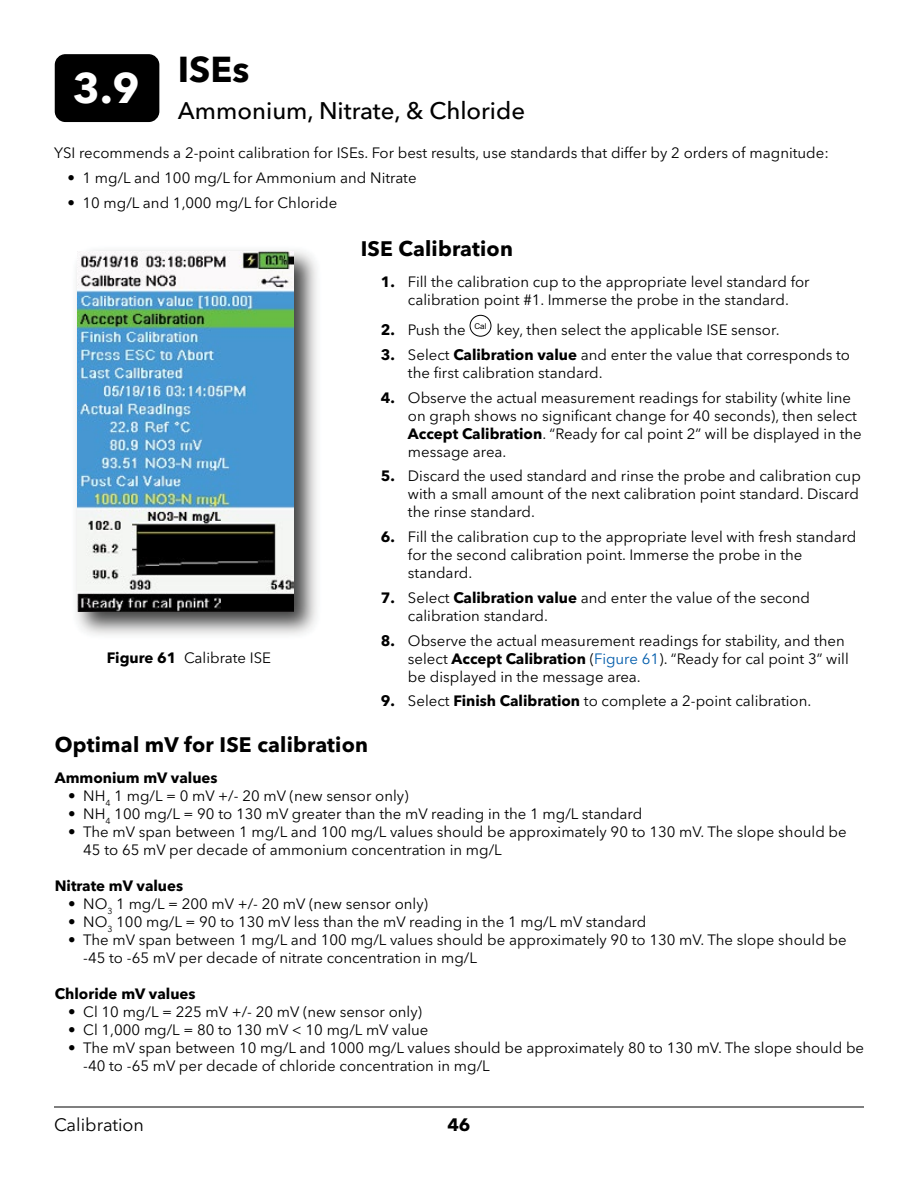
<style>
.page{position:relative;width:918px;height:1188px;background:#fff}
.page>*{position:absolute;margin:0;border:0;box-sizing:border-box;transform-origin:0 0}
.t1{font:700 42px "Avenir Next LT Pro";color:#fff}
.t2{font:700 36px "Avenir Next LT Pro";color:#000}
.t3{font:500 24px "Avenir Next LT Pro";color:#000}
.t4{font:700 21px "Avenir Next LT Pro";letter-spacing:.01em;color:#000}
.t5{font:18px "Avenir Next LT Pro";letter-spacing:-.005em;color:#000}
.t6{font:700 18px "Avenir Next LT Pro";color:#000}
.t7{font:15px/18px "Avenir Next LT Pro";color:#000}
.t8{font:700 15px "Avenir Next LT Pro";color:#000}
.s1{font-weight:700}
.s2{color:#005cab}
</style>
<div class="page">
<hr style="left:54px;top:1107px;width:810px;height:1px;background:#000">
<div style="left:56px;top:55px;width:103px;height:66px;background:#000;border-radius:10px"></div>
<div style="left:55px;top:54px;width:104px;height:68px;border:2px solid #000;border-radius:10px"></div>
<div style="left:470px;top:315px;width:21px;height:22px;border:1px solid #000;border-radius:50%"></div>
<img style="left:76px;top:250px;width:241px;height:385px">
<img style="left:78px;top:252px;width:216px;height:360px">
<h2 class="t2" style="left:178px;top:47px;width:73px">ISEs</h2>
<h3 class="t3" style="left:178px;top:96px;width:349px">Ammonium, Nitrate, &amp; Chloride</h3>
<p class="t7" style="left:54px;top:144px;width:776px">YSI recommends a 2-point calibration for ISEs. For best results, use standards that differ by 2 orders of magnitude:</p>
<p class="t7" style="left:68px;top:169px;width:351px">• 1 mg/L and 100 mg/L for Ammonium and Nitrate</p>
<p class="t7" style="left:68px;top:194px;width:271px">• 10 mg/L and 1,000 mg/L for Chloride</p>
<h3 class="t4" style="left:361px;top:235px;width:154px">ISE Calibration</h3>
<p class="t7" style="left:381px;top:273px;width:430px;text-align:center"><span class="s1">1.</span> Fill the calibration cup to the appropriate level standard for calibration point #1. Immerse the probe in the standard.</p>
<p class="t7" style="left:381px;top:321px;width:400px"><span class="s1">2.</span> Push the <sup>Cal</sup> key, then select the applicable ISE sensor.</p>
<p class="t7" style="left:408px;top:346px;width:444px;text-indent:-27px"><span class="s1">3.</span> Select <span class="s1">Calibration value</span> and enter the value that corresponds to the first calibration standard.</p>
<p class="t7" style="left:408px;top:388px;width:455px;text-indent:-27px"><span class="s1">4.</span> Observe the actual measurement readings for stability (white line on graph shows no significant change for 40 seconds), then select <span class="s1">Accept Calibration</span>. “Ready for cal point 2” will be displayed in the message area.</p>
<p class="t7" style="left:408px;top:467px;width:454px;text-indent:-27px"><span class="s1">5.</span> Discard the used standard and rinse the probe and calibration cup with a small amount of the next calibration point standard. Discard the rinse standard.</p>
<p class="t7" style="left:408px;top:528px;width:450px;text-indent:-27px"><span class="s1">6.</span> Fill the calibration cup to the appropriate level with fresh standard for the second calibration point. Immerse the probe in the standard.</p>
<p class="t7" style="left:408px;top:589px;width:404px;text-indent:-27px"><span class="s1">7.</span> Select <span class="s1">Calibration value</span> and enter the value of the second calibration standard.</p>
<p class="t7" style="left:408px;top:631px;width:442px;text-indent:-27px"><span class="s1">8.</span> Observe the actual measurement readings for stability, and then select <span class="s1">Accept Calibration</span> (<span class="s2">Figure 61</span>). “Ready for cal point 3” will be displayed in the message area.</p>
<p class="t7" style="left:381px;top:692px;width:432px"><span class="s1">9.</span> Select <span class="s1">Finish Calibration</span> to complete a 2-point calibration.</p>
<h1 class="t1" style="left:73px;top:63px;width:68px">3.9</h1>
<p class="t7" style="left:107px;top:649px;width:166px"><span class="s1">Figure 61</span> Calibrate ISE</p>
<h3 class="t4" style="left:55px;top:732px;width:315px">Optimal mV for ISE calibration</h3>
<p class="t8" style="left:55px;top:769px;width:164px">Ammonium mV values</p>
<p class="t7" style="left:68px;top:787px;width:342px">• NH<sub>4</sub> 1 mg/L = 0 mV +/- 20 mV (new sensor only)</p>
<p class="t7" style="left:68px;top:805px;width:576px">• NH<sub>4</sub> 100 mg/L = 90 to 130 mV greater than the mV reading in the 1 mg/L standard</p>
<p class="t7" style="left:83px;top:823px;width:765px;text-indent:-15px">• The mV span between 1 mg/L and 100 mg/L values should be approximately 90 to 130 mV. The slope should be<br>45 to 65 mV per decade of ammonium concentration in mg/L</p>
<p class="t8" style="left:55px;top:877px;width:130px">Nitrate mV values</p>
<p class="t7" style="left:68px;top:895px;width:361px">• NO<sub>3</sub> 1 mg/L = 200 mV +/- 20 mV (new sensor only)</p>
<p class="t7" style="left:68px;top:913px;width:580px">• NO<sub>3</sub> 100 mg/L = 90 to 130 mV less than the mV reading in the 1 mg/L mV standard</p>
<p class="t7" style="left:83px;top:931px;width:765px;text-indent:-15px">• The mV span between 1 mg/L and 100 mg/L values should be approximately 90 to 130 mV. The slope should be -45 to -65 mV per decade of nitrate concentration in mg/L</p>
<p class="t8" style="left:55px;top:985px;width:142px">Chloride mV values</p>
<p class="t7" style="left:68px;top:1003px;width:355px">• Cl 10 mg/L = 225 mV +/- 20 mV (new sensor only)</p>
<p class="t7" style="left:68px;top:1021px;width:362px">• Cl 1,000 mg/L = 80 to 130 mV &lt; 10 mg/L mV value</p>
<p class="t7" style="left:83px;top:1039px;width:782px;text-indent:-15px">• The mV span between 10 mg/L and 1000 mg/L values should be approximately 80 to 130 mV. The slope should be -40 to -65 mV per decade of chloride concentration in mg/L</p>
<p class="t5" style="left:54px;top:1114px;width:92px">Calibration</p>
<p class="t6" style="left:447px;top:1114px;width:25px">46</p>
</div>
